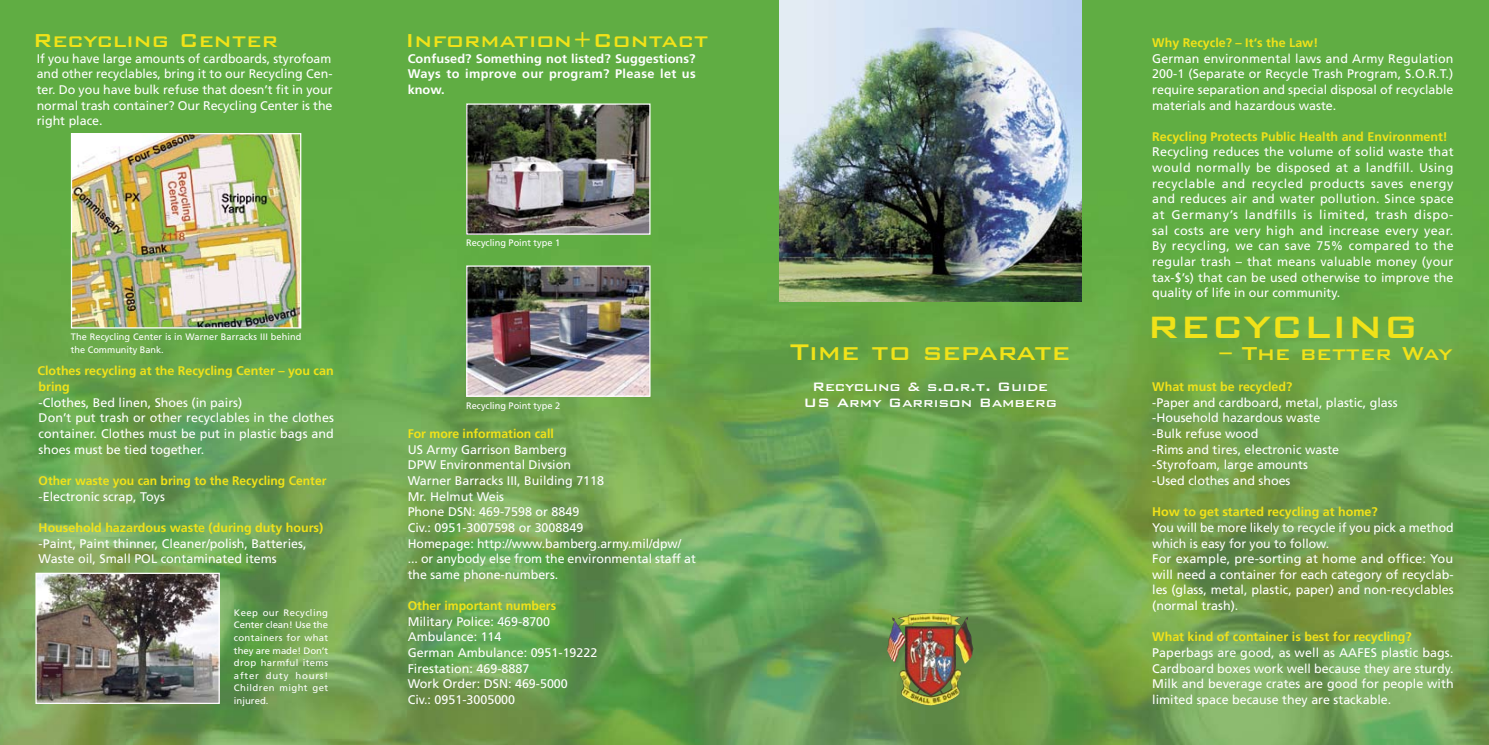
<style>
.page{position:relative;width:1489px;height:745px;background:#fff}
.page>*{position:absolute;margin:0;border:0;box-sizing:border-box;transform-origin:0 0}
.t1{font:500 41.25px "Bank Gothic BT";color:#f1e219}
.t2{font:500 30.25px "Bank Gothic BT";color:#f1e219}
.t3{font:500 25px "Bank Gothic BT";color:#f1e219}
.t4{font:500 16.25px/15.6px "Bank Gothic BT";color:#fff;text-align:center}
.t5{font:12.5px/15.6px "Frutiger";color:#fff}
.t6{font:700 12.5px/15.6px "Frutiger";color:#f1e219}
.t7{font:700 12.5px/15.6px "Frutiger";letter-spacing:.03em;color:#fff;text-align:justify}
.t8{font:9.38px/12.5px "Frutiger";letter-spacing:.01em;color:#fff;text-align:justify}
</style>
<div class="page">
<img style="left:0;top:0;width:1488px;height:744px">
<img style="left:780px;top:0;width:301px;height:301px">
<img style="left:468px;top:105px;width:180px;height:127px">
<div style="left:466px;top:103px;width:184px;height:131px;border:1px solid #fff"></div>
<img style="left:468px;top:267px;width:180px;height:127px">
<div style="left:466px;top:265px;width:184px;height:131px;border:1px solid #fff"></div>
<img style="left:37px;top:574px;width:181px;height:127px">
<div style="left:35px;top:572px;width:185px;height:131px;border:1px solid #fff"></div>
<img style="left:73px;top:135px;width:226px;height:191px">
<div style="left:71px;top:133px;width:230px;height:195px;border:1px solid #fff"></div>
<img style="left:886px;top:612px;width:87px;height:93px">
<h3 class="t3" style="left:33px;top:27px;width:247px">Recycling Center</h3>
<h3 class="t3" style="left:405px;top:27px;width:305px">Information+Contact</h3>
<p class="t5" style="left:37px;top:50px;width:297px;text-align:justify">If you have large amounts of cardboards, styrofoam and other recyclables, bring it to our Recycling Cen&shy;ter. Do you have bulk refuse that doesn’t fit in your normal trash container? Our Recycling Center is the right place.</p>
<p class="t8" style="left:71px;top:330px;width:232px">The Recycling Center is in Warner Barracks III behind the Community Bank.</p>
<p class="t6" style="left:37px;top:363px;width:298px">Clothes recycling at the Recycling Center – you can bring</p>
<p class="t5" style="left:39px;top:394px;width:297px">-Clothes, Bed linen, Shoes (in pairs)<br>Don’t put trash or other recyclables in the clothes container. Clothes must be put in plastic bags and shoes must be tied together.</p>
<p class="t6" style="left:39px;top:472px;width:289px">Other waste you can bring to the Recycling Center</p>
<p class="t5" style="left:39px;top:488px;width:128px">-Electronic scrap, Toys</p>
<p class="t6" style="left:39px;top:519px;width:286px">Household hazardous waste (during duty hours)</p>
<p class="t5" style="left:39px;top:535px;width:269px">-Paint, Paint thinner, Cleaner/polish, Batteries,<br>Waste oil, Small POL contaminated items</p>
<p class="t8" style="left:234px;top:606px;width:96px">Keep our Recycling Center clean! Use the containers for what they are made! Don’t drop harmful items after duty hours!<br>Children might get injured.</p>
<p class="t7" style="left:407px;top:50px;width:289px">Confused? Something not listed? Suggestions?<br>Ways to improve our program? Please let us know.</p>
<p class="t8" style="left:466px;top:237px;width:95px">Recycling Point type 1</p>
<p class="t8" style="left:466px;top:399px;width:95px">Recycling Point type 2</p>
<p class="t6" style="left:407px;top:425px;width:148px">For more information call</p>
<p class="t5" style="left:407px;top:441px;width:289px">US Army Garrison Bamberg<br>DPW Environmental Divsion<br>Warner Barracks III, Building 7118<br>Mr. Helmut Weis<br>Phone DSN: 469-7598 or 8849<br>Civ.: 0951-3007598 or 3008849<br>Homepage: http://www.bamberg.army.mil/dpw/<br>... or anybody else from the environmental staff at the same phone-numbers.</p>
<p class="t6" style="left:407px;top:597px;width:150px">Other important numbers</p>
<p class="t5" style="left:407px;top:613px;width:191px">Military Police: 469-8700<br>Ambulance: 114<br>German Ambulance: 0951-19222<br>Firestation: 469-8887<br>Work Order: DSN: 469-5000<br>Civ.: 0951-3005000</p>
<p class="t6" style="left:1152px;top:35px;width:168px">Why Recycle? – It‘s the Law!</p>
<p class="t5" style="left:1152px;top:50px;width:303px;text-align:justify">German environmental laws and Army Regulation 200-1 (Separate or Recycle Trash Program, S.O.R.T.) require separation and special disposal of recyclable materials and hazardous waste.</p>
<p class="t6" style="left:1152px;top:128px;width:297px">Recycling Protects Public Health and Environment!</p>
<p class="t5" style="left:1152px;top:144px;width:303px;text-align:justify">Recycling reduces the volume of solid waste that would normally be disposed at a landfill. Using recyclable and recycled products saves energy and reduces air and water pollution. Since space at Germany’s landfills is limited, trash dispo&shy;sal costs are very high and increase every year.<br>By recycling, we can save 75% compared to the regular trash – that means valuable money (your tax-$’s) that can be used otherwise to improve the quality of life in our community.</p>
<h1 class="t1" style="left:1146px;top:305px;width:273px">RECYCLING</h1>
<h2 class="t2" style="left:790px;top:335px;width:282px">Time to separate</h2>
<h3 class="t3" style="left:1219px;top:339px;width:235px">– The better Way</h3>
<h3 class="t4" style="left:803px;top:378px;width:255px">Recycling &amp; s.o.r.t. Guide<br>US Army Garrison Bamberg</h3>
<p class="t6" style="left:1152px;top:378px;width:142px">What must be recycled?</p>
<p class="t5" style="left:1152px;top:394px;width:247px">-Paper and cardboard, metal, plastic, glass -Household hazardous waste<br>-Bulk refuse wood<br>-Rims and tires, electronic waste -Styrofoam, large amounts<br>-Used clothes and shoes</p>
<p class="t6" style="left:1152px;top:503px;width:227px">How to get started recycling at home?</p>
<p class="t5" style="left:1152px;top:519px;width:303px">You will be more likely to recycle if you pick a method which is easy for you to follow.<br>For example, pre-sorting at home and office: You will need a container for each category of recyclab&shy;les (glass, metal, plastic, paper) and non-recyclables (normal trash).</p>
<p class="t6" style="left:1152px;top:628px;width:261px">What kind of container is best for recycling?</p>
<p class="t5" style="left:1152px;top:644px;width:303px;text-align:justify">Paperbags are good, as well as AAFES plastic bags.<br>Cardboard boxes work well because they are sturdy.<br>Milk and beverage crates are good for people with limited space because they are stackable.</p>
</div>
